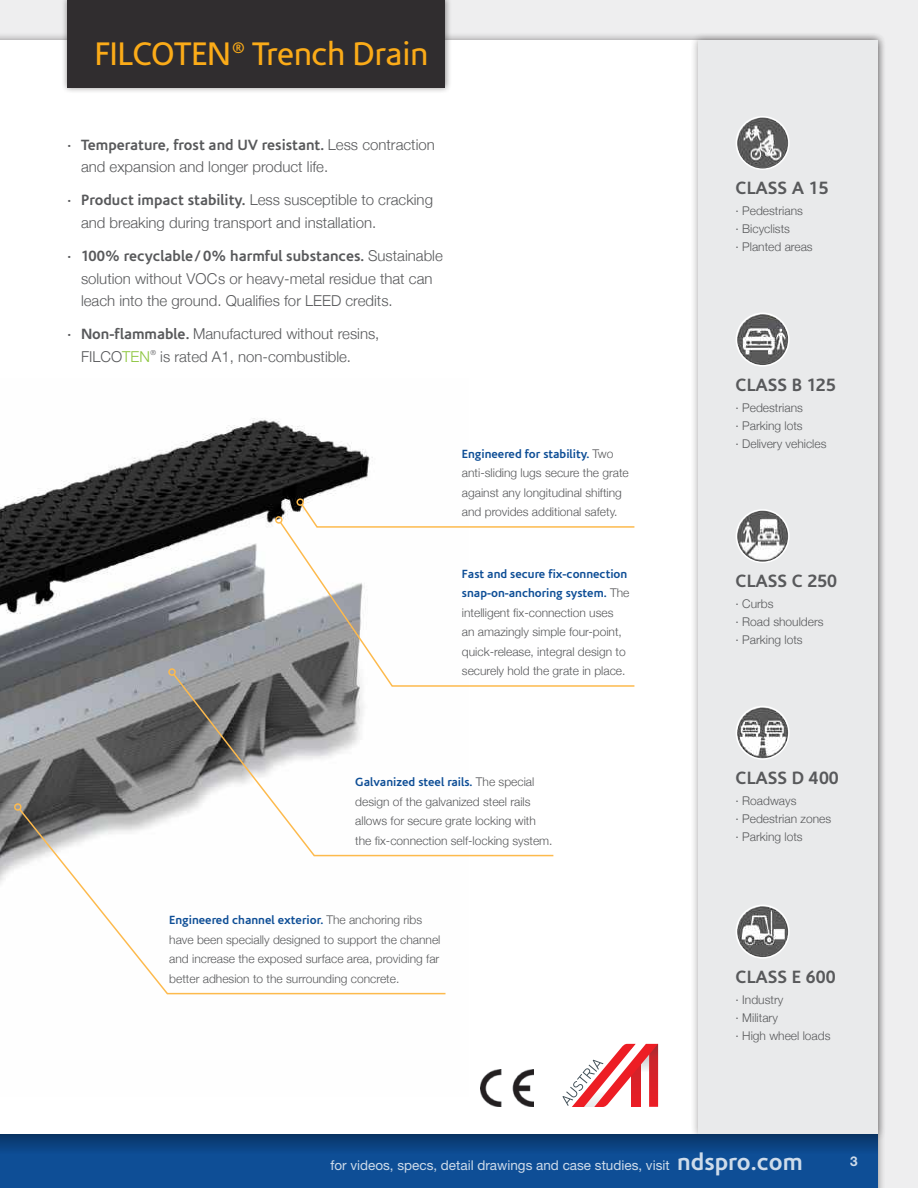
<style>
.page{position:relative;width:918px;height:1188px;background:#eeeeef}
.page>*{position:absolute;margin:0;border:0;box-sizing:border-box;transform-origin:0 0}
.t1{font:33px "Corisande";letter-spacing:-.015em;color:#fbab18}
.t2{font:700 18px "Corisande";color:#58595b}
.t3{font:300 15px/22.5px "Helvetica Neue";color:#58595b}
.t4{font:700 15px "Corisande";color:#58595b}
.t5{font:13.5px "Helvetica Neue LT";color:#fff}
.t6{font:700 13.5px "Helvetica Neue LT";color:#fff}
.t7{font:300 12px/18px "Helvetica Neue";color:#58595b}
.t8{font:700 12px/19.5px "Corisande";color:#0e4e96}
.t9{font:300 7.05px "Helvetica Neue";color:#58595b}
.s1{font-family:"Helvetica Neue";font-weight:300}
.s2{font-family:"Corisande";font-weight:700}
.s3{color:#8dc63f}
.s4{font-family:"Helvetica Neue";font-weight:300;color:#58595b}
.s5{font-family:"Corisande";font-weight:700;font-size:24px}
</style>
<div class="page">
<div style="left:0;top:40px;width:878px;height:1148px;background:#fff"></div>
<div style="left:690px;top:32px;width:196px;height:1111px;background:#231f20;opacity:.5"></div>
<div style="left:699px;top:40px;width:179px;height:1094px;background:#e6e7e8"></div>
<img style="left:0;top:418px;width:373px;height:466px">
<svg style="left:172px;top:672px;width:382px;height:185px"></svg>
<div style="left:168px;top:668px;width:8px;height:8px;border:2px solid #fdba4d;border-radius:50%"></div>
<svg style="left:278px;top:520px;width:357px;height:167px"></svg>
<div style="left:275px;top:516px;width:8px;height:8px;border:2px solid #fdba4d;border-radius:50%"></div>
<svg style="left:300px;top:503px;width:335px;height:25px"></svg>
<div style="left:296px;top:498px;width:8px;height:8px;border:2px solid #fdba4d;border-radius:50%"></div>
<svg style="left:18px;top:807px;width:429px;height:188px"></svg>
<div style="left:14px;top:803px;width:8px;height:8px;border:2px solid #fdba4d;border-radius:50%"></div>
<div style="left:0;top:1134px;width:878px;height:54px;background:#0e4e96"></div>
<div style="left:0;top:1134px;width:878px;height:20px;background:linear-gradient(to bottom,#093464,#0d4b91)"></div>
<div style="left:61px;top:0;width:391px;height:94px;background:#231f20;opacity:.5"></div>
<div style="left:68px;top:0;width:378px;height:88px;background:#302d2f"></div>
<svg style="left:563px;top:1044px;width:95px;height:63px"></svg>
<img style="left:481px;top:1069px;width:52px;height:38px">
<img style="left:736px;top:117px;width:53px;height:52px;border-radius:26px">
<div style="left:736px;top:116px;width:54px;height:54px;border:2px solid #fff;border-radius:50%"></div>
<img style="left:736px;top:313px;width:53px;height:53px;border-radius:26px">
<div style="left:736px;top:313px;width:54px;height:54px;border:2px solid #fff;border-radius:50%"></div>
<img style="left:736px;top:510px;width:53px;height:52px;border-radius:26px">
<div style="left:736px;top:509px;width:54px;height:54px;border:2px solid #fff;border-radius:50%"></div>
<img style="left:736px;top:706px;width:53px;height:53px;border-radius:26px">
<div style="left:736px;top:706px;width:54px;height:54px;border:2px solid #fff;border-radius:50%"></div>
<img style="left:736px;top:905px;width:53px;height:53px;border-radius:26px">
<div style="left:736px;top:905px;width:54px;height:54px;border:2px solid #fff;border-radius:50%"></div>
<h1 class="t1" style="left:94px;top:36px;width:335px">FILCOTEN<sup>®</sup> Trench Drain</h1>
<p class="t4" style="left:68px;top:136px;width:369px">· Temperature, frost and UV resistant. <span class="s1">Less contraction</span></p>
<p class="t3" style="left:81px;top:155px;width:249px">and expansion and longer product life.</p>
<p class="t3" style="left:81px;top:188px;width:354px;text-indent:-14px"><span class="s2">· Product impact stability.</span> Less susceptible to cracking and breaking during transport and installation.</p>
<p class="t4" style="left:68px;top:247px;width:377px">· 100% recyclable/ 0% harmful substances. <span class="s1">Sustainable</span></p>
<p class="t3" style="left:81px;top:266px;width:353px">solution without VOCs or heavy-metal residue that can leach into the ground. Qualifies for LEED credits.</p>
<p class="t3" style="left:81px;top:322px;width:300px;text-indent:-14px"><span class="s2">· Non-flammable.</span> Manufactured without resins,<br>FILCO<span class="s3">TEN</span></p>
<p class="t9" style="left:151px;top:347px;width:7px">®</p>
<p class="t3" style="left:160px;top:344px;width:192px">is rated A1, non-combustible.</p>
<p class="t8" style="left:462px;top:444px;width:153px">Engineered for stability. <span class="s4">Two</span></p>
<p class="t7" style="left:462px;top:462px;width:168px;line-height:19.5px">anti-sliding lugs secure the grate against any longitudinal shifting and provides additional safety.</p>
<p class="t8" style="left:462px;top:564px;width:169px">Fast and secure fix-connection snap-on-anchoring system. <span class="s4">The</span></p>
<p class="t7" style="left:462px;top:602px;width:165px;line-height:19.5px">intelligent fix-connection uses an amazingly simple four-point, quick-release, integral design to securely hold the grate in place.</p>
<p class="t8" style="left:355px;top:773px;width:181px">Galvanized steel rails. <span class="s4">The special</span></p>
<p class="t7" style="left:355px;top:791px;width:199px;line-height:19.5px">design of the galvanized steel rails allows for secure grate locking with the fix-connection self-locking system.</p>
<p class="t8" style="left:169px;top:910px;width:254px">Engineered channel exterior. <span class="s4">The anchoring ribs</span></p>
<p class="t7" style="left:169px;top:929px;width:273px;line-height:19.5px;text-align:justify">have been specially designed to support the channel and increase the exposed surface area, providing far better adhesion to the surrounding concrete.</p>
<h2 class="t2" style="left:736px;top:178px;width:94px">CLASS A 15</h2>
<p class="t7" style="left:736px;top:201px;width:79px">· Pedestrians<br>· Bicyclists<br>· Planted areas</p>
<h2 class="t2" style="left:736px;top:374px;width:102px">CLASS B 125</h2>
<p class="t7" style="left:736px;top:398px;width:92px">· Pedestrians<br>· Parking lots<br>· Delivery vehicles</p>
<h2 class="t2" style="left:736px;top:571px;width:103px">CLASS C 250</h2>
<p class="t7" style="left:736px;top:594px;width:90px">· Curbs<br>· Road shoulders · Parking lots</p>
<h2 class="t2" style="left:736px;top:767px;width:105px">CLASS D 400</h2>
<p class="t7" style="left:736px;top:791px;width:97px">· Roadways<br>· Pedestrian zones · Parking lots</p>
<h2 class="t2" style="left:736px;top:966px;width:102px">CLASS E 600</h2>
<p class="t7" style="left:736px;top:990px;width:96px">· Industry<br>· Military<br>· High wheel loads</p>
<p class="t5" style="left:330px;top:1157px;width:474px">for videos, specs, detail drawings and case studies, visit <span class="s5">ndspro.com</span></p>
<p class="t6" style="left:850px;top:1153px;width:9px">3</p>
</div>
